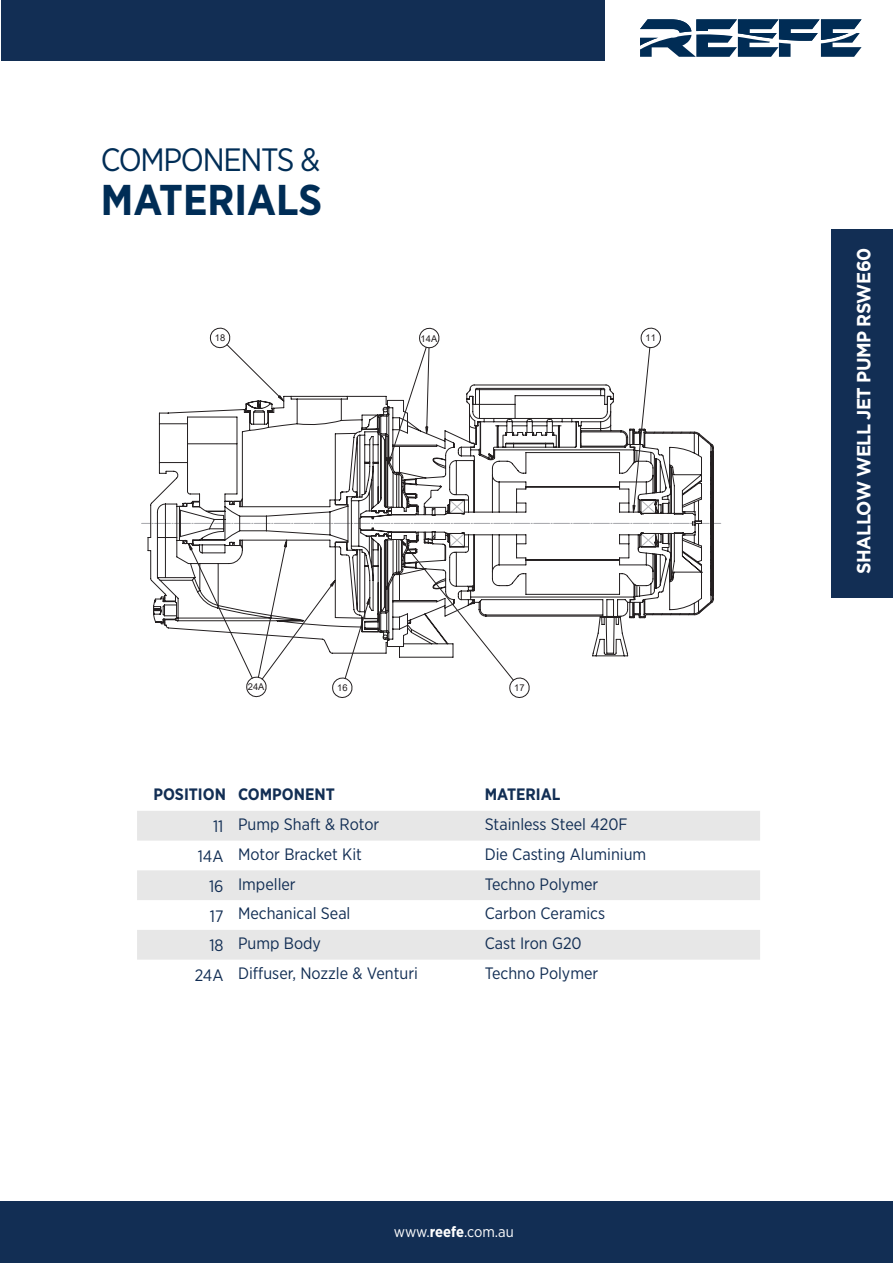
<style>
.page{position:relative;width:893px;height:1263px;background:#fff}
.page>*{position:absolute;margin:0;border:0;box-sizing:border-box;transform-origin:0 0}
.t1{font:700 43.05px "Gotham Narrow";color:#002d56}
.t2{font:32.25px "Gotham Narrow";letter-spacing:-.04em;color:#002d56}
.t3{font:700 19.05px "Gotham";letter-spacing:-.03em;color:#fff;scale:.94 1}
.t4{font:16.5px "Gotham Narrow";color:#122e54}
.t5{font:700 16.5px "Gotham Narrow";color:#122e54}
.t6{font:15px "Gotham Narrow";letter-spacing:-.015em;color:#fff}
.t7{font:9.3px "Arial";color:#231f20}
.s1{font-weight:700}
</style>
<div class="page">
<div style="left:0;top:1201px;width:893px;height:62px;background:#122e54"></div>
<div style="left:831px;top:230px;width:62px;height:368px;background:#122e54"></div>
<div style="left:1px;top:0;width:604px;height:61px;background:#122e54"></div>
<svg style="left:640px;top:19px;width:222px;height:38px"></svg>
<svg style="left:137px;top:811px;width:623px;height:149px;fill:#e7e7e7"></svg>
<svg style="left:209px;top:327px;width:60px;height:58px"></svg>
<svg style="left:413px;top:327px;width:27px;height:58px"></svg>
<svg style="left:142px;top:523px;width:579px;height:1px"></svg>
<svg style="left:399px;top:657px;width:131px;height:41px"></svg>
<svg style="left:640px;top:327px;width:21px;height:58px"></svg>
<svg style="left:241px;top:657px;width:112px;height:41px"></svg>
<svg style="left:148px;top:385px;width:566px;height:272px"></svg>
<p class="t2" style="left:101px;top:140px;width:221px">COMPONENTS &amp;</p>
<p class="t1" style="left:101px;top:172px;width:223px">MATERIALS</p>
<p class="t7" style="left:215px;top:332px;width:12px">18</p>
<p class="t7" style="left:421px;top:332px;width:18px">14A</p>
<p class="t7" style="left:646px;top:332px;width:12px">11</p>
<p class="t7" style="left:248px;top:681px;width:18px">24A</p>
<p class="t7" style="left:337px;top:681px;width:12px">16</p>
<p class="t7" style="left:514px;top:681px;width:12px">17</p>
<p class="t5" style="left:153px;top:784px;width:74px">POSITION</p>
<p class="t5" style="left:238px;top:784px;width:98px">COMPONENT</p>
<p class="t5" style="left:485px;top:784px;width:77px">MATERIAL</p>
<p class="t4" style="left:213px;top:816px;width:12px">11</p>
<p class="t4" style="left:238px;top:814px;width:143px">Pump Shaft &amp; Rotor</p>
<p class="t4" style="left:485px;top:814px;width:145px">Stainless Steel 420F</p>
<p class="t4" style="left:198px;top:846px;width:27px">14A</p>
<p class="t4" style="left:238px;top:844px;width:125px">Motor Bracket Kit</p>
<p class="t4" style="left:485px;top:844px;width:163px">Die Casting Aluminium</p>
<p class="t4" style="left:209px;top:876px;width:16px">16</p>
<p class="t4" style="left:238px;top:873px;width:59px">Impeller</p>
<p class="t4" style="left:485px;top:873px;width:115px">Techno Polymer</p>
<p class="t4" style="left:210px;top:905px;width:15px">17</p>
<p class="t4" style="left:238px;top:903px;width:114px">Mechanical Seal</p>
<p class="t4" style="left:485px;top:903px;width:122px">Carbon Ceramics</p>
<p class="t4" style="left:209px;top:935px;width:16px">18</p>
<p class="t4" style="left:238px;top:933px;width:85px">Pump Body</p>
<p class="t4" style="left:485px;top:933px;width:99px">Cast Iron G20</p>
<p class="t4" style="left:195px;top:965px;width:30px">24A</p>
<p class="t4" style="left:238px;top:963px;width:181px">Diffuser, Nozzle &amp; Venturi</p>
<p class="t4" style="left:485px;top:963px;width:115px">Techno Polymer</p>
<p class="t6" style="left:394px;top:1223px;width:121px">www.<span class="s1">reefe</span>.com.au</p>
<p class="t3" style="left:853px;top:574px;width:348px;rotate:-90deg">SHALLOW WELL JET PUMP RSWE60</p>
</div>
